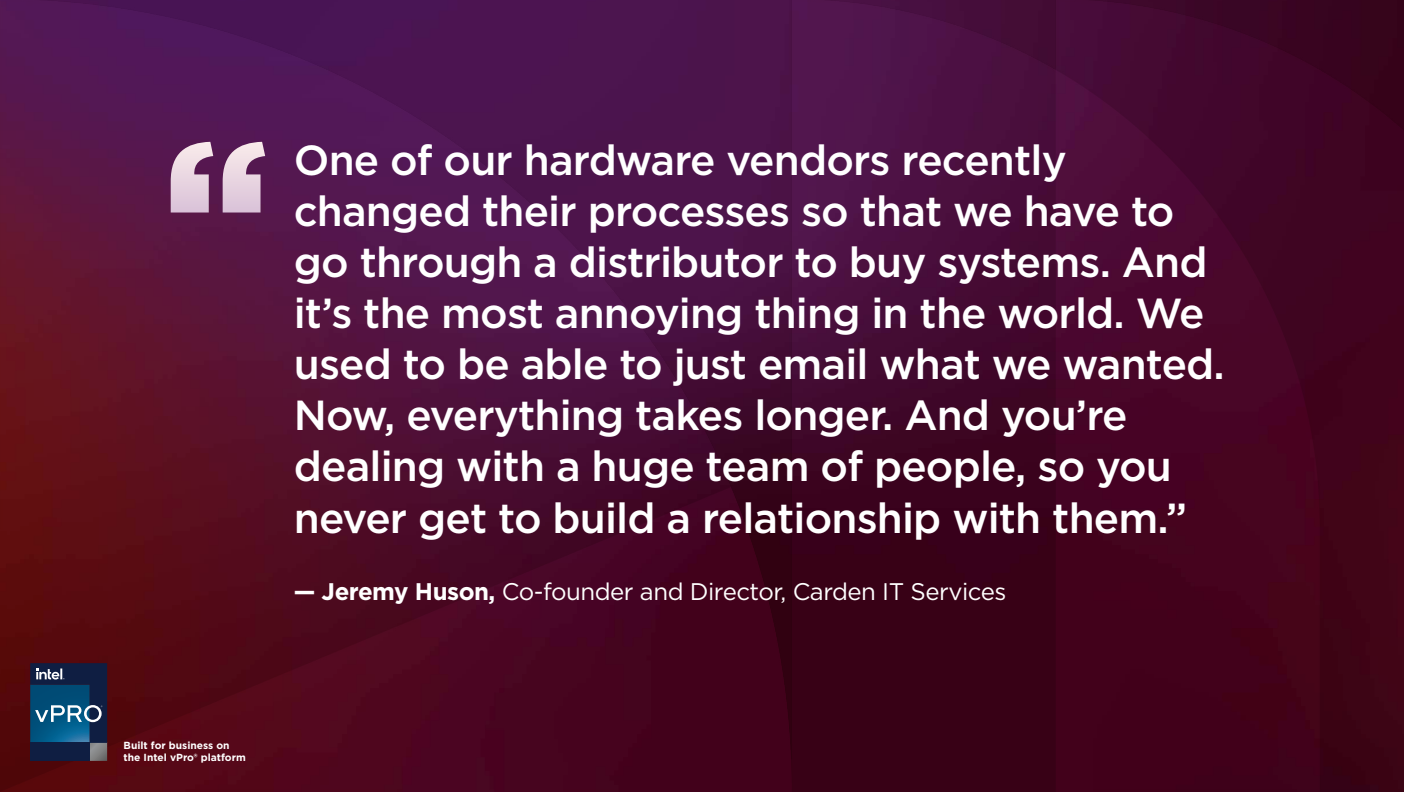
<style>
.page{position:relative;width:1404px;height:792px;background:#fff}
.page>*{position:absolute;margin:0;border:0;box-sizing:border-box;transform-origin:0 0}
.t1{font:500 42px/51px "Gotham";letter-spacing:-.02em;color:#fff}
.t2{font:24px "Gotham";letter-spacing:-.02em;color:#fff}
.t3{font:700 10.2px/12.3px "Gotham";color:#fff}
.s1{font-weight:700}
</style>
<div class="page">
<img style="left:0;top:0;width:1404px;height:792px">
<svg style="left:171px;top:142px;width:94px;height:70px"></svg>
<svg style="left:30px;top:663px;width:77px;height:98px"></svg>
<p class="t1" style="left:294px;top:134px;width:933px">One of our hardware vendors recently changed their processes so that we have to go through a distributor to buy systems. And it’s the most annoying thing in the world. We used to be able to just email what we wanted.<br>Now, everything takes longer. And you’re dealing with a huge team of people, so you never get to build a relationship with them.”</p>
<p class="t2" style="left:294px;top:576px;width:714px"><span class="s1">— Jeremy Huson,</span> Co-founder and Director, Carden IT Services</p>
<p class="t3" style="left:124px;top:739px;width:124px">Built for business on the Intel vPro® platform</p>
</div>
